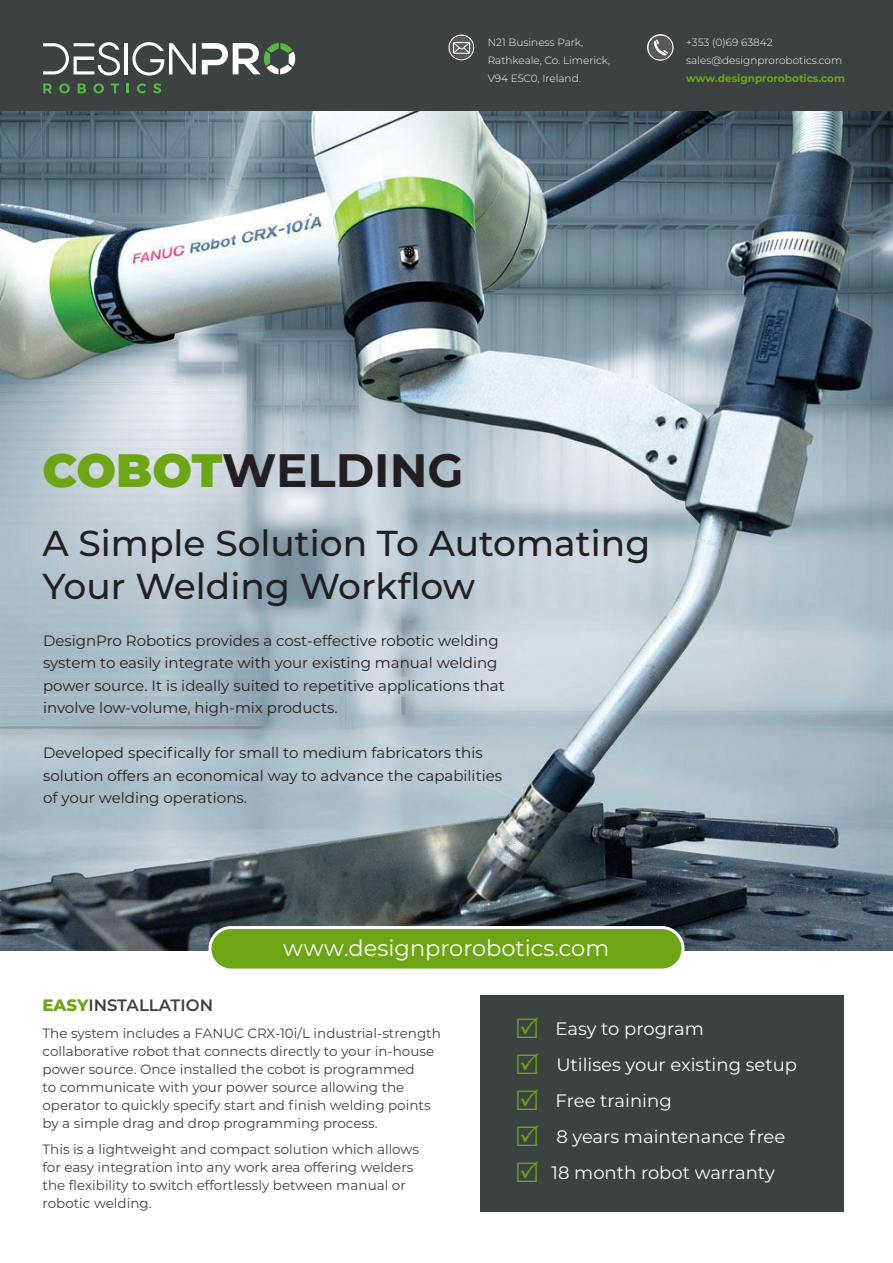
<style>
.page{position:relative;width:893px;height:1263px;background:#fff}
.page>*{position:absolute;margin:0;border:0;box-sizing:border-box;transform-origin:0 0}
.t1{font:700 46.8px "Montserrat";color:#231f20}
.t2{font:500 36px/43.2px "Montserrat";color:#231f20}
.t3{font:22.5px "Montserrat";color:#fff}
.t4{font:18px "Montserrat";color:#fff}
.t5{font:600 16.5px "Montserrat";color:#3c4241}
.t6{font:15px/22.5px "Montserrat";color:#231f20}
.t7{font:13.5px/18px "Montserrat";color:#3c4241}
.t8{font:300 10.5px/18px "Montserrat";color:#fff}
.s1{font-weight:700;color:#6ea516}
.s2{font-weight:900;color:#6ea516}
.s3{font-weight:800;color:#6ea516}
</style>
<div class="page">
<img style="left:0;top:111px;width:893px;height:839px">
<div style="left:0;top:0;width:893px;height:111px;background:#3c4241"></div>
<svg style="left:43px;top:42px;width:77px;height:34px"></svg>
<hr style="left:125px;top:43px;width:3px;height:31px;background:#fff">
<svg style="left:132px;top:42px;width:64px;height:34px"></svg>
<svg style="left:202px;top:43px;width:93px;height:31px"></svg>
<svg style="left:43px;top:83px;width:9px;height:10px"></svg>
<svg style="left:59px;top:83px;width:11px;height:10px"></svg>
<svg style="left:78px;top:83px;width:8px;height:10px"></svg>
<svg style="left:93px;top:83px;width:11px;height:10px"></svg>
<svg style="left:111px;top:83px;width:8px;height:10px"></svg>
<svg style="left:127px;top:83px;width:2px;height:10px"></svg>
<svg style="left:137px;top:83px;width:9px;height:10px"></svg>
<svg style="left:153px;top:83px;width:8px;height:10px"></svg>
<div style="left:210px;top:927px;width:473px;height:43px;background:#6ea516;border-radius:21px"></div>
<div style="left:208px;top:926px;width:476px;height:45px;border:3px solid #fff;border-radius:21px"></div>
<img style="left:449px;top:35px;width:25px;height:25px;border-radius:12px">
<div style="left:449px;top:35px;width:25px;height:25px;border:1px solid #fff;border-radius:50%"></div>
<img style="left:648px;top:35px;width:25px;height:25px;border-radius:13px">
<div style="left:647px;top:34px;width:26px;height:27px;border:1px solid #fff;border-radius:50%"></div>
<div style="left:480px;top:995px;width:364px;height:217px;background:#3c4241"></div>
<p class="t8" style="left:488px;top:33px;width:124px">N21 Business Park,<br>Rathkeale, Co. Limerick,<br>V94 E5C0, Ireland.</p>
<p class="t8" style="left:686px;top:33px;width:88px">+353 (0)69 63842</p>
<p class="t8" style="left:686px;top:51px;width:161px">sales@designprorobotics.com <span class="s1">www.designprorobotics.com</span></p>
<p class="t1" style="left:43px;top:437px;width:422px"><span class="s2">COBOT</span>WELDING</p>
<p class="t2" style="left:43px;top:520px;width:609px">A Simple Solution To Automating<br>Your Welding Workflow</p>
<p class="t6" style="left:43px;top:629px;width:463px">DesignPro Robotics provides a cost-effective robotic welding system to easily integrate with your existing manual welding power source. It is ideally suited to repetitive applications that involve low-volume, high-mix products.</p>
<p class="t6" style="left:43px;top:741px;width:461px">Developed specifically for small to medium fabricators this solution offers an economical way to advance the capabilities of your welding operations.</p>
<p class="t3" style="left:283px;top:932px;width:328px">www.designprorobotics.com</p>
<p class="t5" style="left:43px;top:993px;width:172px"><span class="s3">EASY</span>INSTALLATION</p>
<p class="t7" style="left:43px;top:1023px;width:400px">The system includes a FANUC CRX-10i/L industrial-strength collaborative robot that connects directly to your in-house power source. Once installed the cobot is programmed<br>to communicate with your power source allowing the operator to quickly specify start and finish welding points by a simple drag and drop programming process.</p>
<p class="t7" style="left:43px;top:1140px;width:378px">This is a lightweight and compact solution which allows</p>
<p class="t7" style="left:43px;top:1158px;width:372px">for easy integration into any work area offering welders</p>
<p class="t7" style="left:43px;top:1176px;width:365px">the flexibility to switch effortlessly between manual or robotic welding.</p>
<p class="t4" style="left:556px;top:1016px;width:150px">Easy to program</p>
<p class="t4" style="left:556px;top:1052px;width:242px">Utilises your existing setup</p>
<p class="t4" style="left:556px;top:1088px;width:118px">Free training</p>
<p class="t4" style="left:556px;top:1124px;width:231px">8 years maintenance free</p>
<p class="t4" style="left:551px;top:1160px;width:225px">18 month robot warranty</p>
</div>
